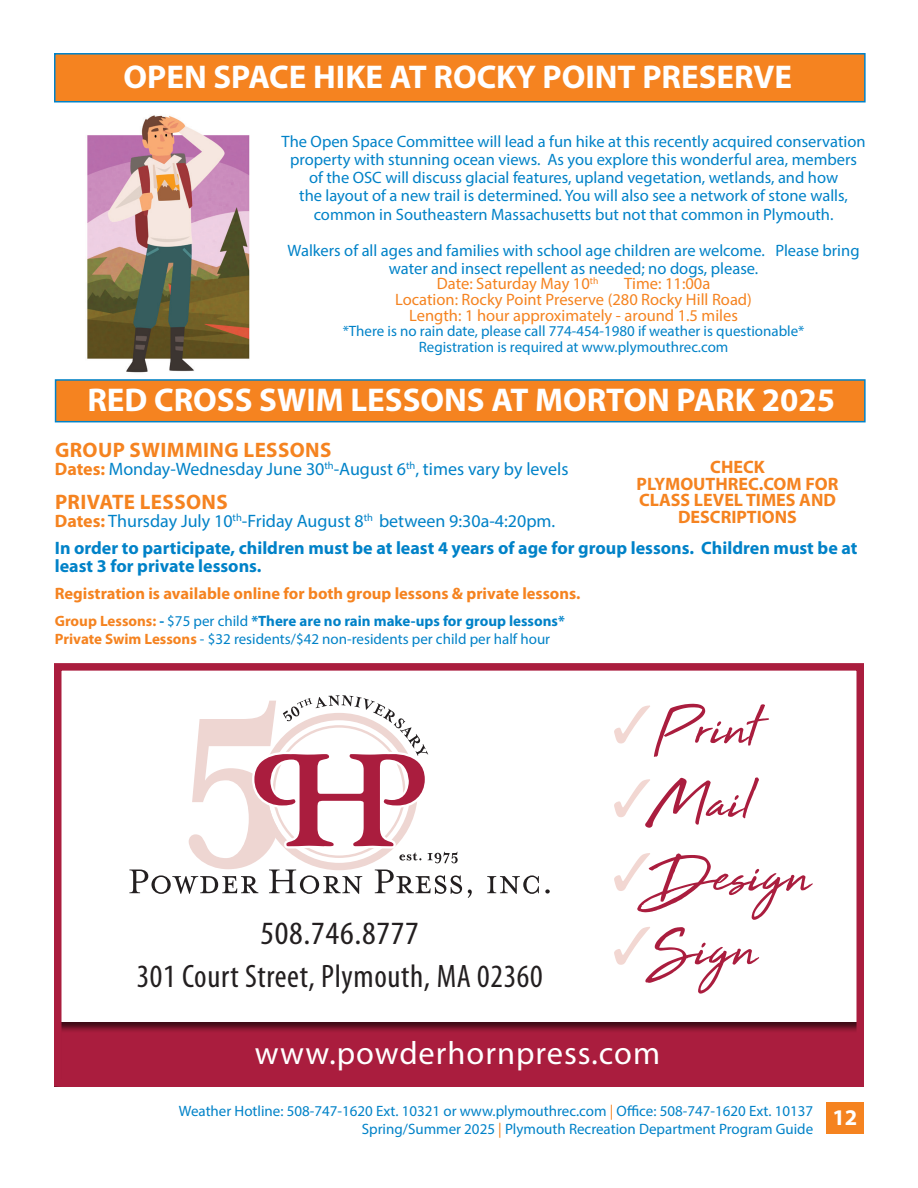
<style>
.page{position:relative;width:918px;height:1188px;background:#fff}
.page>*{position:absolute;margin:0;border:0;box-sizing:border-box;transform-origin:0 0}
.t1{font:63.3px "High Tide";color:#aa1d3e}
.t2{font:700 33px "Myriad Pro";color:#fff}
.t3{font:condensed 32.55px/42.3px "Myriad Pro";letter-spacing:.02em;color:#231f20;text-align:center;scale:1.09 1}
.t4{font:32.4px "Myriad Pro";letter-spacing:.03em;color:#fff}
.t5{font:700 22.5px "Myriad Pro";color:#fff}
.t6{font:700 21px "Myriad Pro";letter-spacing:.02em;color:#f58320}
.t7{font:700 18px/27px "Myriad Pro";color:#0082c8}
.t8{font:18px "Myriad Pro";color:#0082c8}
.t9{font:700 18px/16.5px "Myriad Pro";color:#f58320;text-align:center}
.t10{font:16.5px/18px "Myriad Pro";color:#0082c8;text-align:center}
.t11{font:16.5px "Myriad Pro";color:#f58320}
.t12{font:700 16.5px "Myriad Pro";color:#f58320}
.t13{font:15px/18px "Myriad Pro";color:#0082c8;text-align:center}
.s1{font-weight:700;color:#f58320}
.s2{color:#f58320}
.s3{font-weight:400}
.s4{font-weight:700}
.s5{color:#f2d7d2}
</style>
<div class="page">
<div style="left:54px;top:1020px;width:811px;height:68px;background:#231f20;opacity:.75"></div>
<div style="left:55px;top:379px;width:811px;height:43px;background:#f58320;border:2px solid #0082c8"></div>
<div style="left:826px;top:1102px;width:38px;height:32px;background:#f58320"></div>
<div style="left:54px;top:53px;width:812px;height:49px;background:#f58320;border:2px solid #0082c8"></div>
<img style="left:87px;top:115px;width:163px;height:258px">
<svg style="left:468px;top:890px;width:4px;height:8px"></svg>
<svg style="left:487px;top:875px;width:52px;height:19px"></svg>
<svg style="left:545px;top:889px;width:5px;height:5px"></svg>
<svg style="left:129px;top:695px;width:333px;height:199px"></svg>
<div style="left:54px;top:663px;width:810px;height:423px;border:8px solid #aa1d3e"></div>
<h2 class="t2" style="left:124px;top:56px;width:670px">OPEN SPACE HIKE AT ROCKY POINT PRESERVE</h2>
<p class="t10" style="left:282px;top:133px;width:585px">The Open Space Committee will lead a fun hike at this recently acquired conservation property with stunning ocean views. As you explore this wonderful area, members of the OSC will discuss glacial features, upland vegetation, wetlands, and how<br>the layout of a new trail is determined. You will also see a network of stone walls, common in Southeastern Massachusetts but not that common in Plymouth.</p>
<p class="t10" style="left:288px;top:241px;width:573px">Walkers of all ages and families with school age children are welcome. Please bring water and insect repellent as needed; no dogs, please.</p>
<p class="t11" style="left:437px;top:274px;width:163px">Date: Saturday May 10<sup>th</sup></p>
<p class="t11" style="left:624px;top:274px;width:88px">Time: 11:00a</p>
<p class="t11" style="left:395px;top:289px;width:358px">Location: Rocky Point Preserve (280 Rocky Hill Road)</p>
<p class="t11" style="left:409px;top:305px;width:330px">Length: 1 hour approximately - around 1.5 miles</p>
<p class="t13" style="left:343px;top:323px;width:463px;line-height:15.8px">*There is no rain date, please call 774-454-1980 if weather is questionable*<br>Registration is required at www.plymouthrec.com</p>
<h2 class="t2" style="left:87px;top:379px;width:749px">RED CROSS SWIM LESSONS AT MORTON PARK 2025</h2>
<p class="t6" style="left:55px;top:436px;width:278px">GROUP SWIMMING LESSONS</p>
<p class="t8" style="left:55px;top:457px;width:515px"><span class="s1">Dates:</span> Monday-Wednesday June 30<sup>th</sup>-August 6<sup>th</sup>, times vary by levels</p>
<p class="t6" style="left:55px;top:488px;width:174px">PRIVATE LESSONS</p>
<p class="t7" style="left:55px;top:507px;width:804px"><span class="s2">Dates:</span> <span class="s3">Thursday July 10</span><sup>th</sup><span class="s3">-Friday August 8</span><sup>th</sup> <span class="s3">between 9:30a-4:20pm.<br></span>In order to participate, children must be at least 4 years of age for group lessons. Children must be at</p>
<p class="t7" style="left:55px;top:552px;width:208px">least 3 for private lessons.</p>
<p class="t12" style="left:55px;top:583px;width:527px">Registration is available online for both group lessons &amp; private lessons.</p>
<p class="t13" style="left:55px;top:612px;width:512px;text-align:left"><span class="s1">Group Lessons:</span> <span class="s4">-</span> $75 per child <span class="s4">*There are no rain make-ups for group lessons*<br></span><span class="s1">Private Swim Lessons</span> - $32 residents/$42 non-residents per child per half hour</p>
<p class="t9" style="left:637px;top:459px;width:203px">CHECK<br>PLYMOUTHREC.COM FOR<br>CLASS LEVEL TIMES AND<br>DESCRIPTIONS</p>
<h3 class="t3" style="left:137px;top:912px;width:374px">508.746.8777<br>301 Court Street, Plymouth, MA 02360</h3>
<h1 class="t1" style="left:612px;top:684px;width:147px"><span class="s5">✓</span>Print</h1>
<h1 class="t1" style="left:612px;top:758px;width:140px"><span class="s5">✓</span>Mail</h1>
<h1 class="t1" style="left:612px;top:832px;width:199px"><span class="s5">✓</span>Design</h1>
<h1 class="t1" style="left:612px;top:905px;width:146px"><span class="s5">✓</span>Sign</h1>
<h3 class="t4" style="left:255px;top:1034px;width:407px">www.powderhornpress.com</h3>
<p class="t13" style="left:179px;top:1101px;width:636px;text-align:right">Weather Hotline: 508-747-1620 Ext. 10321 or www.plymouthrec.com <span class="s2">|</span> Office: 508-747-1620 Ext. 10137<br>Spring/Summer 2025 <span class="s2">|</span> Plymouth Recreation Department Program Guide</p>
<h3 class="t5" style="left:833px;top:1103px;width:26px">12</h3>
</div>
